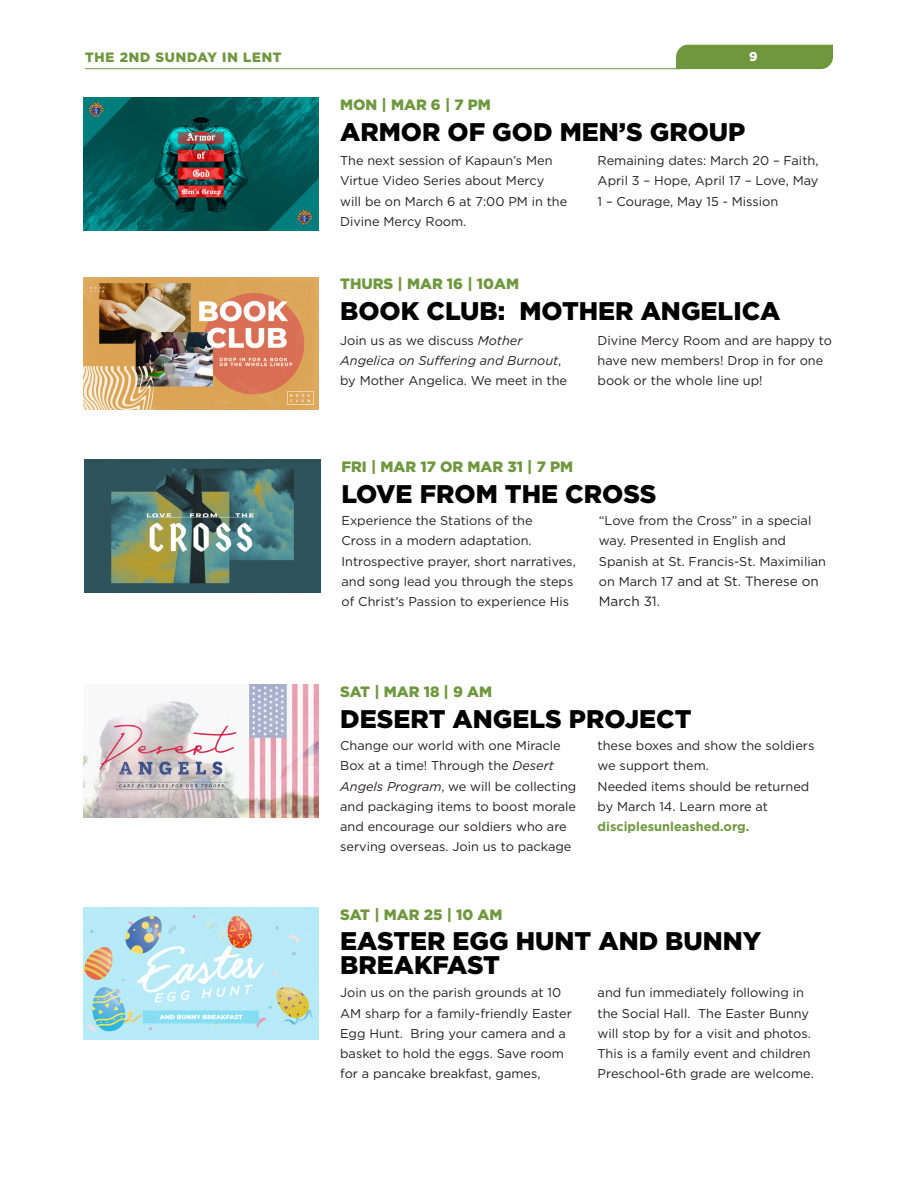
<style>
.page{position:relative;width:918px;height:1188px;background:#fff}
.page>*{position:absolute;margin:0;border:0;box-sizing:border-box;transform-origin:0 0}
.Event_Title{font:900 25.5px/24px "Gotham";color:#000}
.Event_Date{font:900 15px "Gotham";color:#6f983e}
.t1{font:13.5px/20.2px "Gotham";color:#231f20}
.t2{font:900 13.5px "Gotham";color:#6f983e}
.t3{font:12.75px/20.2px "Gotham";color:#231f20}
.t4{font:900 12.75px "Gotham";color:#fff}
.s1{font-style:italic}
.s2{font-size:12.75px}
.s3{font-weight:700;color:#6f983e}
</style>
<div class="page">
<hr style="left:85px;top:68px;width:596px;height:1px;background:#6f983e">
<div style="left:676px;top:45px;width:157px;height:24px;background:#6f983e"></div>
<img style="left:84px;top:98px;width:235px;height:132px">
<img style="left:84px;top:908px;width:235px;height:132px">
<img style="left:84px;top:685px;width:235px;height:132px">
<img style="left:84px;top:277px;width:235px;height:133px">
<img style="left:85px;top:460px;width:235px;height:132px">
<p class="t2" style="left:85px;top:48px;width:199px">THE 2ND SUNDAY IN LENT</p>
<p class="t4" style="left:749px;top:48px;width:10px">9</p>
<p class="Event_Date" style="left:340px;top:94px;width:152px">MON | MAR 6 | 7 PM</p>
<p class="Event_Title" style="left:340px;top:119px;width:407px">ARMOR OF GOD MEN’S GROUP</p>
<p class="t3" style="left:340px;top:150px;width:229px">The next session of Kapaun’s Men<br>Virtue Video Series about Mercy will be on March 6 at 7:00 PM in the<br>Divine Mercy Room.</p>
<p class="t3" style="left:598px;top:150px;width:222px;text-align:justify">Remaining dates: March 20 – Faith, April 3 – Hope, April 17 – Love, May 1 – Courage, May 15 - Mission</p>
<p class="Event_Date" style="left:340px;top:274px;width:180px">THURS | MAR 16 | 10AM</p>
<p class="Event_Title" style="left:340px;top:299px;width:442px">BOOK CLUB: MOTHER ANGELICA</p>
<p class="t3" style="left:340px;top:330px;width:228px">Join us as we discuss <span class="s1">Mother<br>Angelica on Suffering and Burnout</span>, by Mother Angelica. We meet in the</p>
<p class="t3" style="left:598px;top:330px;width:236px">Divine Mercy Room and are happy to have new members! Drop in for one book or the whole line up!</p>
<p class="Event_Date" style="left:341px;top:456px;width:233px">FRI | MAR 17 OR MAR 31 | 7 PM</p>
<p class="Event_Title" style="left:341px;top:481px;width:316px">LOVE FROM THE CROSS</p>
<p class="t3" style="left:341px;top:510px;width:236px">Experience the Stations of the<br>Cross in a modern adaptation.<br>Introspective prayer, short narratives, and song lead you through the steps of Christ’s Passion to experience His</p>
<p class="t3" style="left:599px;top:510px;width:229px">“Love from the Cross” in a special way. Presented in English and<br>Spanish at St. Francis-St. Maximilian</p>
<p class="t1" style="left:599px;top:571px;width:221px"><span class="s2">on March 17</span> and at St. Therese on<br>March 31.</p>
<p class="Event_Date" style="left:340px;top:681px;width:153px">SAT | MAR 18 | 9 AM</p>
<p class="Event_Title" style="left:340px;top:706px;width:353px">DESERT ANGELS PROJECT</p>
<p class="t3" style="left:340px;top:735px;width:238px">Change our world with one Miracle Box at a time! Through the <span class="s1">Desert Angels Program</span>, we will be collecting and packaging items to boost morale and encourage our soldiers who are serving overseas. Join us to package</p>
<p class="t3" style="left:598px;top:735px;width:218px">these boxes and show the soldiers we support them.</p>
<p class="t3" style="left:598px;top:776px;width:213px">Needed items should be returned by March 14. Learn more at <span class="s3">disciplesunleashed.org.</span></p>
<p class="Event_Date" style="left:340px;top:904px;width:164px">SAT | MAR 25 | 10 AM</p>
<p class="Event_Title" style="left:340px;top:929px;width:423px">EASTER EGG HUNT AND BUNNY<br>BREAKFAST</p>
<p class="t3" style="left:340px;top:982px;width:233px">Join us on the parish grounds at 10<br>AM sharp for a family-friendly Easter Egg Hunt. Bring your camera and a basket to hold the eggs. Save room for a pancake breakfast, games,</p>
<p class="t3" style="left:598px;top:982px;width:218px">and fun immediately following in the Social Hall. The Easter Bunny will stop by for a visit and photos.<br>This is a family event and children Preschool-6th grade are welcome.</p>
</div>
